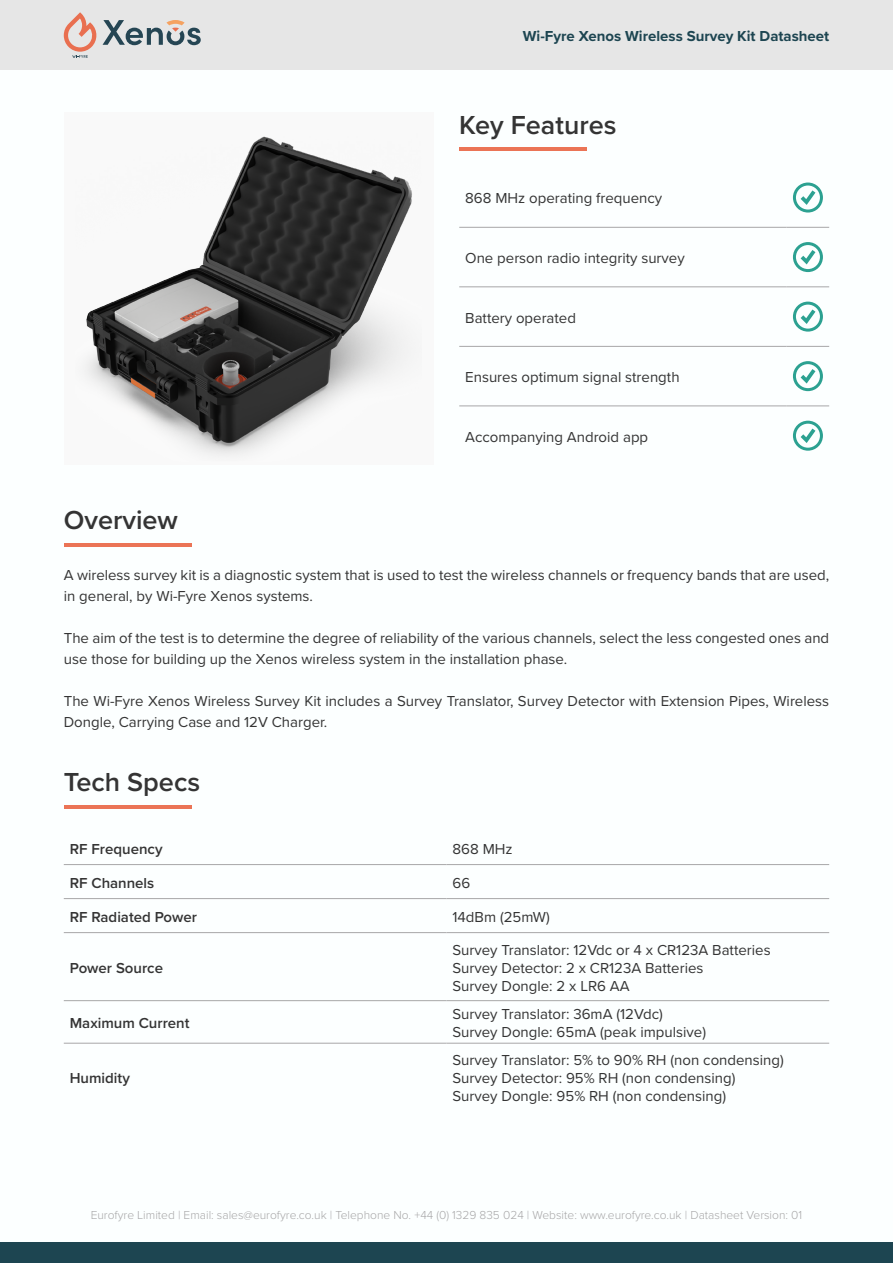
<style>
.page{position:relative;width:893px;height:1263px;background:#fff}
.page>*{position:absolute;margin:0;border:0;box-sizing:border-box;transform-origin:0 0}
.Sub_Header{font:600 27px "Proxima Nova";color:#343434}
.Sub_Header-2{font:15px/21px "Proxima Nova";color:#343434}
.t1{font:600 15px "Proxima Nova";color:#343434}
.t2{font:700 15px "Proxima Nova";color:#1d4551}
.t3{font:300 12px "Proxima Nova";color:#a7a7a8}
</style>
<div class="page">
<div style="left:0;top:1242px;width:893px;height:21px;background:#1d4551"></div>
<div style="left:0;top:0;width:893px;height:70px;background:#e6e6e6"></div>
<svg style="left:64px;top:12px;width:137px;height:46px"></svg>
<hr style="left:459px;top:227px;width:328px;height:1px;background:#a7a7a8">
<hr style="left:787px;top:227px;width:42px;height:1px;background:#a7a7a8">
<hr style="left:459px;top:286px;width:328px;height:1px;background:#a7a7a8">
<hr style="left:787px;top:286px;width:42px;height:1px;background:#a7a7a8">
<hr style="left:459px;top:346px;width:328px;height:1px;background:#a7a7a8">
<hr style="left:787px;top:346px;width:42px;height:1px;background:#a7a7a8">
<hr style="left:459px;top:405px;width:328px;height:1px;background:#a7a7a8">
<hr style="left:787px;top:405px;width:42px;height:1px;background:#a7a7a8">
<svg style="left:793px;top:183px;width:30px;height:30px"></svg>
<svg style="left:793px;top:242px;width:30px;height:30px"></svg>
<svg style="left:793px;top:302px;width:30px;height:30px"></svg>
<svg style="left:793px;top:361px;width:30px;height:30px"></svg>
<svg style="left:793px;top:421px;width:30px;height:30px"></svg>
<hr style="left:459px;top:148px;width:128px;height:3px;background:#eb7456">
<hr style="left:64px;top:543px;width:127px;height:3px;background:#eb7456">
<div style="left:64px;top:113px;width:369px;height:352px;background:#f9f9f9"></div>
<hr style="left:64px;top:805px;width:127px;height:3px;background:#eb7456">
<img style="left:86px;top:136px;width:326px;height:318px">
<hr style="left:64px;top:864px;width:382px;height:1px;background:#a7a7a8">
<hr style="left:446px;top:864px;width:383px;height:1px;background:#a7a7a8">
<hr style="left:64px;top:898px;width:382px;height:1px;background:#a7a7a8">
<hr style="left:446px;top:898px;width:383px;height:1px;background:#a7a7a8">
<hr style="left:64px;top:932px;width:382px;height:1px;background:#a7a7a8">
<hr style="left:446px;top:932px;width:383px;height:1px;background:#a7a7a8">
<hr style="left:64px;top:1000px;width:382px;height:1px;background:#a7a7a8">
<hr style="left:446px;top:1000px;width:383px;height:1px;background:#a7a7a8">
<hr style="left:64px;top:1043px;width:382px;height:1px;background:#a7a7a8">
<hr style="left:446px;top:1043px;width:383px;height:1px;background:#a7a7a8">
<p class="t2" style="left:523px;top:25px;width:308px">Wi-Fyre Xenos Wireless Survey Kit Datasheet</p>
<p class="Sub_Header" style="left:459px;top:105px;width:159px">Key Features</p>
<p class="Sub_Header-2" style="left:465px;top:187px;width:198px">868 MHz operating frequency</p>
<p class="Sub_Header-2" style="left:465px;top:247px;width:221px">One person radio integrity survey</p>
<p class="Sub_Header-2" style="left:465px;top:306px;width:112px">Battery operated</p>
<p class="Sub_Header-2" style="left:465px;top:366px;width:216px">Ensures optimum signal strength</p>
<p class="Sub_Header" style="left:64px;top:500px;width:116px">Overview</p>
<p class="Sub_Header-2" style="left:465px;top:425px;width:184px">Accompanying Android app</p>
<p class="Sub_Header-2" style="left:64px;top:564px;width:767px">A wireless survey kit is a diagnostic system that is used to test the wireless channels or frequency bands that are used, in general, by Wi-Fyre Xenos systems.</p>
<p class="Sub_Header-2" style="left:64px;top:627px;width:767px">The aim of the test is to determine the degree of reliability of the various channels, select the less congested ones and use those for building up the Xenos wireless system in the installation phase.</p>
<p class="Sub_Header-2" style="left:64px;top:690px;width:767px">The Wi-Fyre Xenos Wireless Survey Kit includes a Survey Translator, Survey Detector with Extension Pipes, Wireless<br>Dongle, Carrying Case and 12V Charger.</p>
<p class="Sub_Header" style="left:64px;top:762px;width:138px">Tech Specs</p>
<p class="t1" style="left:70px;top:837px;width:94px">RF Frequency</p>
<p class="Sub_Header-2" style="left:452px;top:837px;width:62px">868 MHz</p>
<p class="t1" style="left:70px;top:871px;width:86px">RF Channels</p>
<p class="Sub_Header-2" style="left:452px;top:871px;width:19px">66</p>
<p class="t1" style="left:70px;top:905px;width:129px">RF Radiated Power</p>
<p class="Sub_Header-2" style="left:452px;top:905px;width:99px">14dBm (25mW)</p>
<p class="t1" style="left:70px;top:956px;width:95px">Power Source</p>
<p class="Sub_Header-2" style="left:452px;top:938px;width:320px">Survey Translator: 12Vdc or 4 x CR123A Batteries</p>
<p class="Sub_Header-2" style="left:452px;top:956px;width:252px">Survey Detector: 2 x CR123A Batteries</p>
<p class="Sub_Header-2" style="left:452px;top:974px;width:179px">Survey Dongle: 2 x LR6 AA</p>
<p class="t1" style="left:70px;top:1012px;width:121px">Maximum Current</p>
<p class="t1" style="left:70px;top:1067px;width:62px">Humidity</p>
<p class="Sub_Header-2" style="left:452px;top:1003px;width:212px">Survey Translator: 36mA (12Vdc)</p>
<p class="Sub_Header-2" style="left:452px;top:1021px;width:255px">Survey Dongle: 65mA (peak impulsive)</p>
<p class="Sub_Header-2" style="left:452px;top:1049px;width:333px">Survey Translator: 5% to 90% RH (non condensing)</p>
<p class="Sub_Header-2" style="left:452px;top:1067px;width:284px">Survey Detector: 95% RH (non condensing)</p>
<p class="Sub_Header-2" style="left:452px;top:1085px;width:275px">Survey Dongle: 95% RH (non condensing)</p>
<p class="t3" style="left:91px;top:1206px;width:713px">Eurofyre Limited | Email: sales@eurofyre.co.uk | Telephone No. +44 (0) 1329 835 024 | Website: www.eurofyre.co.uk | Datasheet Version: 01</p>
</div>
